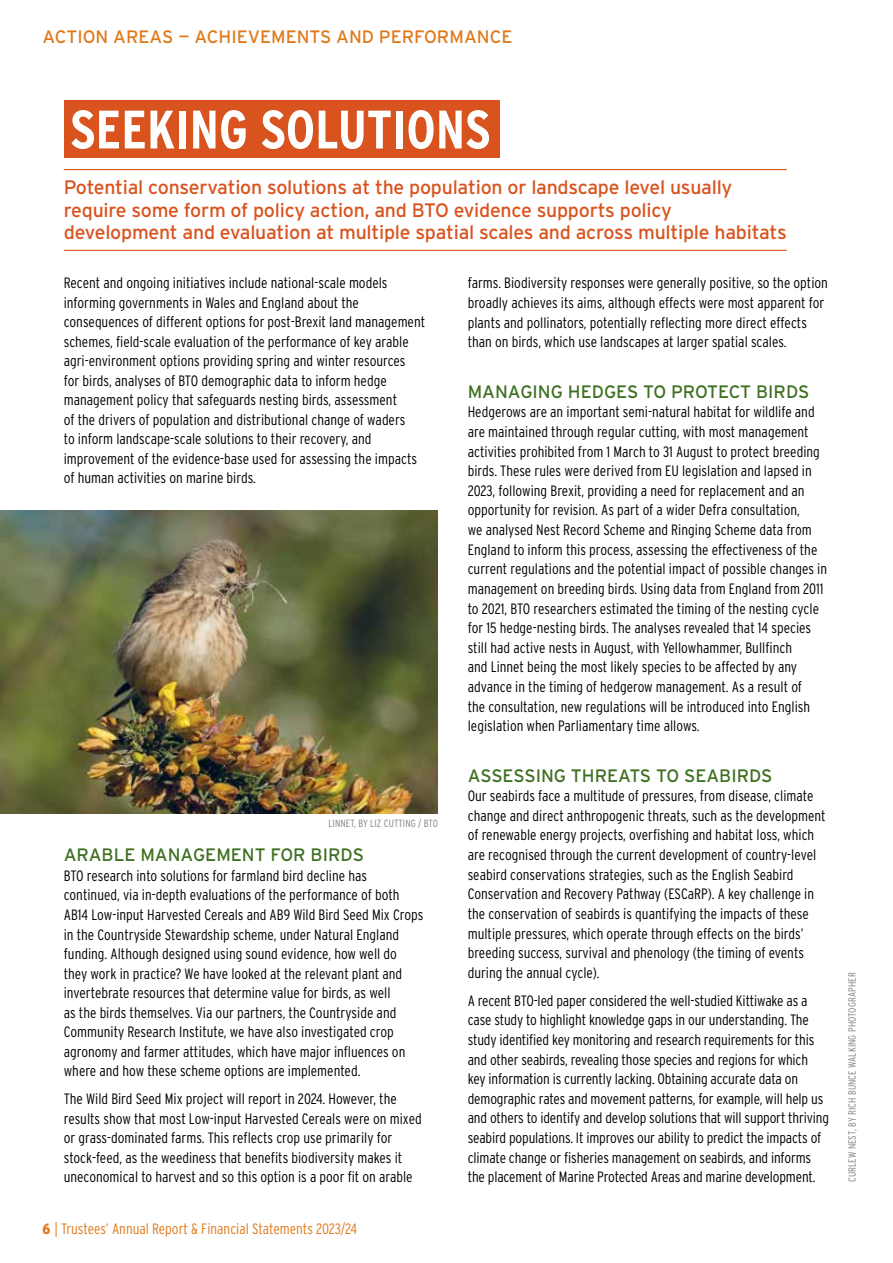
<style>
.page{position:relative;width:893px;height:1263px;background:#fff}
.page>*{position:absolute;margin:0;border:0;box-sizing:border-box;transform-origin:0 0}
.t1{font:700 54px "Interstate Condensed";color:#fff}
.t2{font:19.5px/22.5px "Interstate";letter-spacing:-.01em;color:#d9531e}
.t3{font:18px "Interstate";color:#3f7021}
.t4{font:18px "Interstate";color:#df7a1c}
.t5{font:300 15px/19.6px "Interstate Condensed";color:#000}
.t6{font:300 15px "Interstate Condensed";color:#df7a1c}
.t7{font:300 10.5px "Interstate Condensed";letter-spacing:.01em;color:#808285}
.s1{font-weight:900}
</style>
<div class="page">
<div style="left:64px;top:100px;width:436px;height:57px;background:#d9531e"></div>
<hr style="left:64px;top:169px;width:723px;height:1px;background:#d9531e">
<hr style="left:64px;top:250px;width:723px;height:1px;background:#d9531e">
<img style="left:0;top:510px;width:438px;height:304px">
<p class="t4" style="left:43px;top:26px;width:471px">ACTION AREAS — ACHIEVEMENTS AND PERFORMANCE</p>
<h1 class="t1" style="left:70px;top:99px;width:422px">SEEKING SOLUTIONS</h1>
<h2 class="t2" style="left:64px;top:176px;width:724px">Potential conservation solutions at the population or landscape level usually require some form of policy action, and BTO evidence supports policy development and evaluation at multiple spatial scales and across multiple habitats</h2>
<p class="t5" style="left:64px;top:273px;width:363px">Recent and ongoing initiatives include national-scale models informing governments in Wales and England about the consequences of different options for post-Brexit land management schemes, field-scale evaluation of the performance of key arable agri-environment options providing spring and winter resources<br>for birds, analyses of BTO demographic data to inform hedge management policy that safeguards nesting birds, assessment<br>of the drivers of population and distributional change of waders<br>to inform landscape-scale solutions to their recovery, and improvement of the evidence-base used for assessing the impacts of human activities on marine birds.</p>
<p class="t7" style="left:328px;top:817px;width:111px">LINNET, BY LIZ CUTTING / BTO</p>
<p class="t3" style="left:64px;top:845px;width:302px">ARABLE MANAGEMENT FOR BIRDS</p>
<p class="t5" style="left:64px;top:866px;width:361px">BTO research into solutions for farmland bird decline has continued, via in-depth evaluations of the performance of both AB14 Low-input Harvested Cereals and AB9 Wild Bird Seed Mix Crops in the Countryside Stewardship scheme, under Natural England funding. Although designed using sound evidence, how well do they work in practice? We have looked at the relevant plant and invertebrate resources that determine value for birds, as well<br>as the birds themselves. Via our partners, the Countryside and Community Research Institute, we have also investigated crop agronomy and farmer attitudes, which have major influences on where and how these scheme options are implemented.</p>
<p class="t5" style="left:64px;top:1089px;width:359px">The Wild Bird Seed Mix project will report in 2024. However, the results show that most Low-input Harvested Cereals were on mixed or grass-dominated farms. This reflects crop use primarily for stock-feed, as the weediness that benefits biodiversity makes it uneconomical to harvest and so this option is a poor fit on arable</p>
<p class="t6" style="left:43px;top:1220px;width:316px"><span class="s1">6</span> | Trustees’ Annual Report &amp; Financial Statements 2023/24</p>
<p class="t5" style="left:468px;top:273px;width:362px">farms. Biodiversity responses were generally positive, so the option broadly achieves its aims, although effects were most apparent for plants and pollinators, potentially reflecting more direct effects than on birds, which use landscapes at larger spatial scales.</p>
<p class="t3" style="left:468px;top:381px;width:343px">MANAGING HEDGES TO PROTECT BIRDS</p>
<p class="t5" style="left:468px;top:402px;width:361px">Hedgerows are an important semi-natural habitat for wildlife and are maintained through regular cutting, with most management activities prohibited from 1 March to 31 August to protect breeding birds. These rules were derived from EU legislation and lapsed in 2023, following Brexit, providing a need for replacement and an opportunity for revision. As part of a wider Defra consultation,<br>we analysed Nest Record Scheme and Ringing Scheme data from England to inform this process, assessing the effectiveness of the current regulations and the potential impact of possible changes in management on breeding birds. Using data from England from 2011 to 2021, BTO researchers estimated the timing of the nesting cycle for 15 hedge-nesting birds. The analyses revealed that 14 species still had active nests in August, with Yellowhammer, Bullfinch<br>and Linnet being the most likely species to be affected by any advance in the timing of hedgerow management. As a result of<br>the consultation, new regulations will be introduced into English legislation when Parliamentary time allows.</p>
<p class="t3" style="left:468px;top:765px;width:306px">ASSESSING THREATS TO SEABIRDS</p>
<p class="t5" style="left:468px;top:786px;width:359px">Our seabirds face a multitude of pressures, from disease, climate change and direct anthropogenic threats, such as the development of renewable energy projects, overfishing and habitat loss, which are recognised through the current development of country-level seabird conservations strategies, such as the English Seabird Conservation and Recovery Pathway (ESCaRP). A key challenge in the conservation of seabirds is quantifying the impacts of these multiple pressures, which operate through effects on the birds’ breeding success, survival and phenology (the timing of events during the annual cycle).</p>
<p class="t5" style="left:468px;top:990px;width:363px">A recent BTO-led paper considered the well-studied Kittiwake as a case study to highlight knowledge gaps in our understanding. The study identified key monitoring and research requirements for this and other seabirds, revealing those species and regions for which key information is currently lacking. Obtaining accurate data on demographic rates and movement patterns, for example, will help us and others to identify and develop solutions that will support thriving seabird populations. It improves our ability to predict the impacts of climate change or fisheries management on seabirds, and informs the placement of Marine Protected Areas and marine development.</p>
<p class="t7" style="left:846px;top:1182px;width:211px;rotate:-90deg">CURLEW NEST, BY RICH BUNCE WALKING PHOTOGRAPHER</p>
</div>
